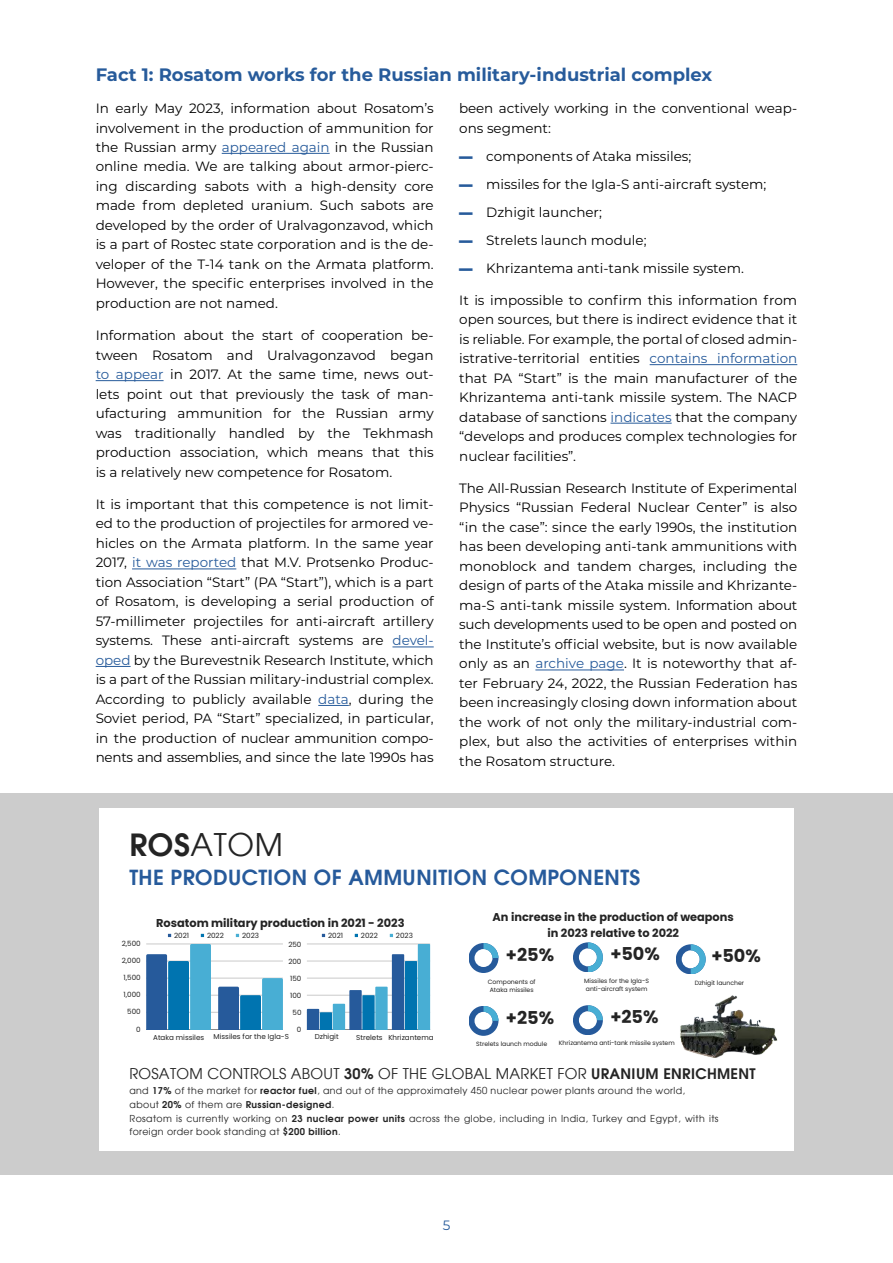
<style>
.page{position:relative;width:893px;height:1263px;background:#fff}
.page>*{position:absolute;margin:0;border:0;box-sizing:border-box;transform-origin:0 0}
.t1{font:30.6px "Te X Gyre Adventor";color:#242424}
.t2{font:700 20.85px "Te X Gyre Adventor";letter-spacing:.02em;color:#265a9b}
.t3{font:700 18px "Montserrat";color:#275b9b}
.t4{font:700 17.7px "Poppins";color:#242424}
.t5{font:14.55px "Te X Gyre Adventor";letter-spacing:.02em;color:#242424}
.t6{font:13.5px/19.5px "Montserrat";color:#000;text-align:justify}
.t7{font:13.5px "Montserrat";color:#275b9b}
.t8{font:700 11.4px/15.8px "Poppins";color:#242424;text-align:center}
.t9{font:9.45px/14px "Te X Gyre Adventor";letter-spacing:.04em;color:#242424}
.t10{font:7.2px "Poppins";color:#242424}
.t11{font:6.15px/8.2px "Poppins";color:#242424}
.s1{color:#275b9b}
.s2{font-family:"Times New Roman";color:#275b9b}
.s3{font-weight:700}
</style>
<div class="page">
<div style="left:0;top:793px;width:893px;height:381px;background:#ccc"></div>
<hr style="left:222px;top:153px;width:108px;height:1px;background:#275b9b">
<hr style="left:96px;top:380px;width:68px;height:1px;background:#275b9b">
<hr style="left:132px;top:569px;width:104px;height:1px;background:#275b9b">
<hr style="left:392px;top:647px;width:42px;height:1px;background:#275b9b">
<hr style="left:96px;top:666px;width:35px;height:1px;background:#275b9b">
<hr style="left:318px;top:705px;width:31px;height:1px;background:#275b9b">
<hr style="left:650px;top:364px;width:147px;height:1px;background:#275b9b">
<hr style="left:610px;top:423px;width:62px;height:1px;background:#275b9b">
<hr style="left:535px;top:670px;width:89px;height:1px;background:#275b9b">
<div style="left:99px;top:808px;width:695px;height:343px;background:#fff"></div>
<svg style="left:469px;top:942px;width:237px;height:94px"></svg>
<img style="left:664px;top:986px;width:114px;height:72px">
<svg style="left:146px;top:933px;width:285px;height:97px"></svg>
<h3 class="t3" style="left:96px;top:62px;width:618px">Fact 1: Rosatom works for the Russian military-industrial complex</h3>
<p class="t6" style="left:96px;top:98px;width:340px">In early May 2023, information about Rosatom’s involvement in the production of ammunition for the Russian army <span class="s1">appeared again</span> in the Russian online media. We are talking about armor-pierc&shy;ing discarding sabots with a high-density core made from depleted uranium. Such sabots are developed by the order of Uralvagonzavod, which is a part of Rostec state corporation and is the de&shy;veloper of the T-14 tank on the Armata platform.<br>However, the specific enterprises involved in the production are not named.</p>
<p class="t6" style="left:96px;top:325px;width:340px">Information about the start of cooperation be&shy;tween Rosatom and Uralvagonzavod began <span class="s1">to appear</span> in 2017. At the same time, news out&shy;lets point out that previously the task of man&shy;ufacturing ammunition for the Russian army was traditionally handled by the Tekhmash production association, which means that this is a relatively new competence for Rosatom.</p>
<p class="t6" style="left:96px;top:494px;width:340px">It is important that this competence is not limit&shy;ed to the production of projectiles for armored ve&shy;hicles on the Armata platform. In the same year 2017, <span class="s1">it was reported</span> that M.V. Protsenko Produc&shy;tion Association “Start” (PA “Start”), which is a part of Rosatom, is developing a serial production of 57-millimeter projectiles for anti-aircraft artillery systems. These anti-aircraft systems are <span class="s1">devel&shy;oped</span> by the Burevestnik Research Institute, which is a part of the Russian military-industrial complex.<br>According to publicly available <span class="s1">data</span>, during the Soviet period, PA “Start” specialized, in particular, in the production of nuclear ammunition compo&shy;nents and assemblies, and since the late 1990s has</p>
<p class="t6" style="left:459px;top:98px;width:340px">been actively working in the conventional weap&shy;ons segment:</p>
<p class="t6" style="left:459px;top:141px;width:309px;line-height:28px;text-align:left"><span class="s2">▬</span> components of Ataka missiles;<br><span class="s2">▬</span> missiles for the Igla-S anti-aircraft system; <span class="s2">▬</span> Dzhigit launcher;<br><span class="s2">▬</span> Strelets launch module;<br><span class="s2">▬</span> Khrizantema anti-tank missile system.</p>
<p class="t6" style="left:459px;top:290px;width:340px">It is impossible to confirm this information from open sources, but there is indirect evidence that it is reliable. For example, the portal of closed admin&shy;istrative-territorial entities <span class="s1">contains information </span>that PA “Start” is the main manufacturer of the Khrizantema anti-tank missile system. The NACP database of sanctions <span class="s1">indicates</span> that the company “develops and produces complex technologies for nuclear facilities”.</p>
<p class="t6" style="left:459px;top:478px;width:340px">The All-Russian Research Institute of Experimental Physics “Russian Federal Nuclear Center” is also “in the case”: since the early 1990s, the institution has been developing anti-tank ammunitions with monoblock and tandem charges, including the design of parts of the Ataka missile and Khrizante&shy;ma-S anti-tank missile system. Information about such developments used to be open and posted on the Institute’s official website, but is now available only as an <span class="s1">archive page</span>. It is noteworthy that af&shy;ter February 24, 2022, the Russian Federation has been increasingly closing down information about the work of not only the military-industrial com&shy;plex, but also the activities of enterprises within the Rosatom structure.</p>
<h1 class="t1" style="left:129px;top:821px;width:155px"><span class="s3">ROS</span>ATOM</h1>
<h2 class="t2" style="left:129px;top:859px;width:513px">THE PRODUCTION OF AMMUNITION COMPONENTS</h2>
<p class="t8" style="left:156px;top:915px;width:250px">Rosatom military production in 2021 - 2023</p>
<p class="t10" style="left:174px;top:931px;width:17px">2021</p>
<p class="t10" style="left:207px;top:931px;width:18px">2022</p>
<p class="t10" style="left:242px;top:931px;width:18px">2023</p>
<p class="t10" style="left:328px;top:931px;width:17px">2021</p>
<p class="t10" style="left:361px;top:931px;width:18px">2022</p>
<p class="t10" style="left:396px;top:931px;width:18px">2023</p>
<p class="t8" style="left:493px;top:909px;width:243px">An increase in the production of weapons in 2023 relative to 2022</p>
<p class="t10" style="left:122px;top:939px;width:21px">2,500</p>
<p class="t10" style="left:288px;top:940px;width:15px">250</p>
<p class="t10" style="left:122px;top:956px;width:21px">2,000</p>
<p class="t10" style="left:288px;top:957px;width:15px">200</p>
<p class="t10" style="left:123px;top:973px;width:19px">1,500</p>
<p class="t10" style="left:290px;top:974px;width:13px">150</p>
<p class="t10" style="left:123px;top:991px;width:19px">1,000</p>
<p class="t10" style="left:290px;top:991px;width:13px">100</p>
<h3 class="t4" style="left:610px;top:944px;width:51px">+50%</h3>
<h3 class="t4" style="left:506px;top:945px;width:50px">+25%</h3>
<h3 class="t4" style="left:711px;top:946px;width:51px">+50%</h3>
<p class="t11" style="left:695px;top:978px;width:51px">Dzhigit launcher</p>
<p class="t11" style="left:584px;top:977px;width:66px">Missiles for the Igla-S anti-aircraft system</p>
<p class="t11" style="left:488px;top:977px;width:49px;text-align:center">Components of<br>Ataka missiles</p>
<p class="t10" style="left:127px;top:1008px;width:15px">500</p>
<p class="t10" style="left:293px;top:1008px;width:11px">50</p>
<h3 class="t4" style="left:506px;top:1007px;width:50px">+25%</h3>
<h3 class="t4" style="left:610px;top:1007px;width:50px">+25%</h3>
<p class="t10" style="left:136px;top:1025px;width:6px">0</p>
<p class="t10" style="left:153px;top:1033px;width:53px">Ataka missiles</p>
<p class="t10" style="left:214px;top:1032px;width:77px">Missiles for the Igla-S</p>
<p class="t10" style="left:297px;top:1025px;width:6px">0</p>
<p class="t10" style="left:315px;top:1032px;width:25px">Dzhigit</p>
<p class="t10" style="left:356px;top:1033px;width:79px">Strelets Khrizantema</p>
<p class="t11" style="left:476px;top:1039px;width:72px">Strelets launch module</p>
<p class="t11" style="left:559px;top:1039px;width:117px">Khrizantema anti-tank missile system</p>
<p class="t5" style="left:129px;top:1062px;width:628px">ROSATOM CONTROLS ABOUT <span class="s3">30%</span> OF THE GLOBAL MARKET FOR <span class="s3">URANIUM ENRICHMENT</span></p>
<p class="t9" style="left:129px;top:1083px;width:591px">and <span class="s3">17%</span> of the market for <span class="s3">reactor fuel</span>, and out of the approximately 450 nuclear power plants around the world,<br>about <span class="s3">20%</span> of them are <span class="s3">Russian-designed</span>.<br>Rosatom is currently working on <span class="s3">23 nuclear power units</span> across the globe, including in India, Turkey and Egypt, with its foreign order book standing at <span class="s3">$200 billion</span>.</p>
<p class="t7" style="left:443px;top:1216px;width:9px">5</p>
</div>
